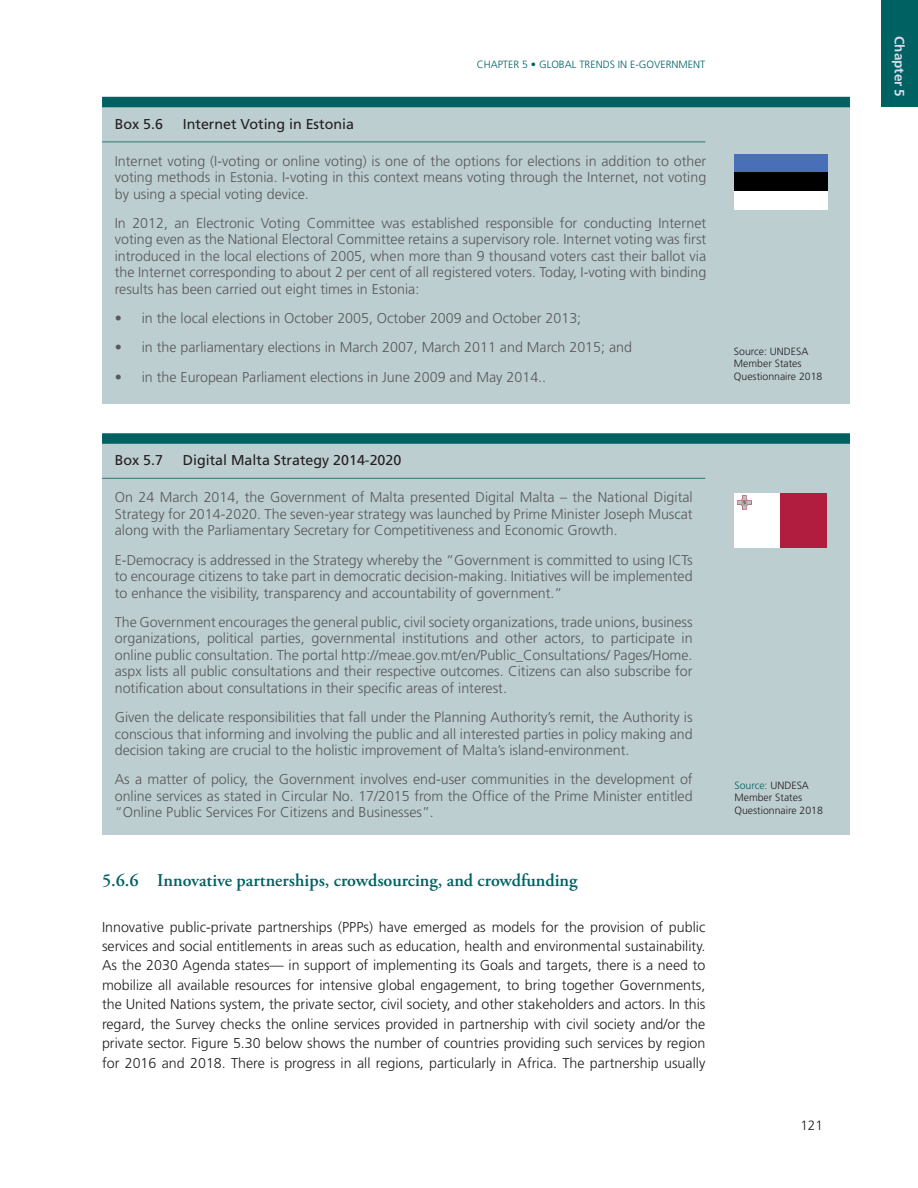
<style>
.page{position:relative;width:918px;height:1188px;background:#fff}
.page>*{position:absolute;margin:0;border:0;box-sizing:border-box;transform-origin:0 0}
.t1{font:600 18px "Adobe Garamond Pro";color:#006163}
.t2{font:300 14.25px/16.5px "Frutiger";color:#58595b;text-align:justify}
.t3{font:300 14.25px/19.5px "Frutiger";color:#231f20;text-align:justify}
.t4{font:14.25px "Frutiger";color:#231f20}
.t5{font:700 13.5px "Frutiger";color:#dadde9}
.t6{font:300 13.5px "Frutiger";color:#231f20}
.t7{font:300 10.5px/12.6px "Frutiger";color:#231f20}
.t8{font:300 10.5px "Frutiger";color:#006163}
.s1{color:#006163}
</style>
<div class="page">
<div style="left:882px;top:0;width:36px;height:106px;background:#006163"></div>
<div style="left:102px;top:104px;width:748px;height:299px;background:#bdced0"></div>
<div style="left:102px;top:441px;width:748px;height:394px;background:#bdced0"></div>
<div style="left:102px;top:433px;width:748px;height:11px;background:#006163"></div>
<hr style="left:102px;top:478px;width:603px;height:1px;background:#3f8085">
<div style="left:102px;top:97px;width:748px;height:10px;background:#006163"></div>
<hr style="left:102px;top:141px;width:603px;height:1px;background:#3f8085">
<div style="left:734px;top:155px;width:93px;height:54px;background:#4970b7"></div>
<div style="left:734px;top:173px;width:93px;height:36px;background:#000"></div>
<div style="left:734px;top:191px;width:93px;height:18px;background:#fff"></div>
<div style="left:780px;top:493px;width:47px;height:55px;background:#b01d3e"></div>
<div style="left:734px;top:493px;width:46px;height:55px;background:#fff"></div>
<svg style="left:737px;top:495px;width:15px;height:15px"></svg>
<p class="t4" style="left:115px;top:118px;width:50px">Box 5.6</p>
<p class="t4" style="left:183px;top:118px;width:173px">Internet Voting in Estonia</p>
<p class="t8" style="left:477px;top:60px;width:230px">CHAPTER 5 • GLOBAL TRENDS IN E-GOVERNMENT</p>
<p class="t2" style="left:115px;top:153px;width:593px">Internet voting (I-voting or online voting) is one of the options for elections in addition to other voting methods in Estonia. I-voting in this context means voting through the Internet, not voting by using a special voting device.</p>
<p class="t2" style="left:115px;top:216px;width:593px">In 2012, an Electronic Voting Committee was established responsible for conducting Internet voting even as the National Electoral Committee retains a supervisory role. Internet voting was first introduced in the local elections of 2005, when more than 9 thousand voters cast their ballot via the Internet corresponding to about 2 per cent of all registered voters. Today, I-voting with binding results has been carried out eight times in Estonia:</p>
<p class="t2" style="left:115px;top:311px;width:468px">• in the local elections in October 2005, October 2009 and October 2013;</p>
<p class="t2" style="left:115px;top:340px;width:519px">• in the parliamentary elections in March 2007, March 2011 and March 2015; and</p>
<p class="t2" style="left:115px;top:369px;width:433px">• in the European Parliament elections in June 2009 and May 2014..</p>
<p class="t4" style="left:115px;top:454px;width:50px">Box 5.7</p>
<p class="t4" style="left:183px;top:454px;width:220px">Digital Malta Strategy 2014-2020</p>
<p class="t2" style="left:115px;top:490px;width:579px">On 24 March 2014, the Government of Malta presented Digital Malta – the National Digital Strategy for 2014-2020. The seven-year strategy was launched by Prime Minister Joseph Muscat along with the Parliamentary Secretary for Competitiveness and Economic Growth.</p>
<p class="t2" style="left:115px;top:553px;width:579px">E-Democracy is addressed in the Strategy whereby the “Government is committed to using ICTs to encourage citizens to take part in democratic decision-making. Initiatives will be implemented to enhance the visibility, transparency and accountability of government.”</p>
<p class="t2" style="left:115px;top:615px;width:579px">The Government encourages the general public, civil society organizations, trade unions, business organizations, political parties, governmental institutions and other actors, to participate in online public consultation. The portal http://meae.gov.mt/en/Public_Consultations/ Pages/Home. aspx lists all public consultations and their respective outcomes. Citizens can also subscribe for notification about consultations in their specific areas of interest.</p>
<p class="t2" style="left:115px;top:710px;width:579px">Given the delicate responsibilities that fall under the Planning Authority’s remit, the Authority is conscious that informing and involving the public and all interested parties in policy making and decision taking are crucial to the holistic improvement of Malta’s island-environment.</p>
<p class="t2" style="left:115px;top:772px;width:579px">As a matter of policy, the Government involves end-user communities in the development of online services as stated in Circular No. 17/2015 from the Office of the Prime Minister entitled “Online Public Services For Citizens and Businesses”.</p>
<p class="t1" style="left:102px;top:874px;width:477px">5.6.6 Innovative partnerships, crowdsourcing, and crowdfunding</p>
<p class="t3" style="left:102px;top:918px;width:605px">Innovative public-private partnerships (PPPs) have emerged as models for the provision of public services and social entitlements in areas such as education, health and environmental sustainability.<br>As the 2030 Agenda states— in support of implementing its Goals and targets, there is a need to mobilize all available resources for intensive global engagement, to bring together Governments, the United Nations system, the private sector, civil society, and other stakeholders and actors. In this regard, the Survey checks the online services provided in partnership with civil society and/or the private sector. Figure 5.30 below shows the number of countries providing such services by region for 2016 and 2018. There is progress in all regions, particularly in Africa. The partnership usually</p>
<p class="t7" style="left:734px;top:346px;width:90px">Source: UNDESA<br>Member States<br>Questionnaire 2018</p>
<p class="t7" style="left:734px;top:780px;width:90px"><span class="s1">Source:</span> UNDESA<br>Member States<br>Questionnaire 2018</p>
<p class="t6" style="left:800px;top:1120px;width:24px">121</p>
<p class="t5" style="left:905px;top:36px;width:62px;rotate:90deg">Chapter 5</p>
</div>
